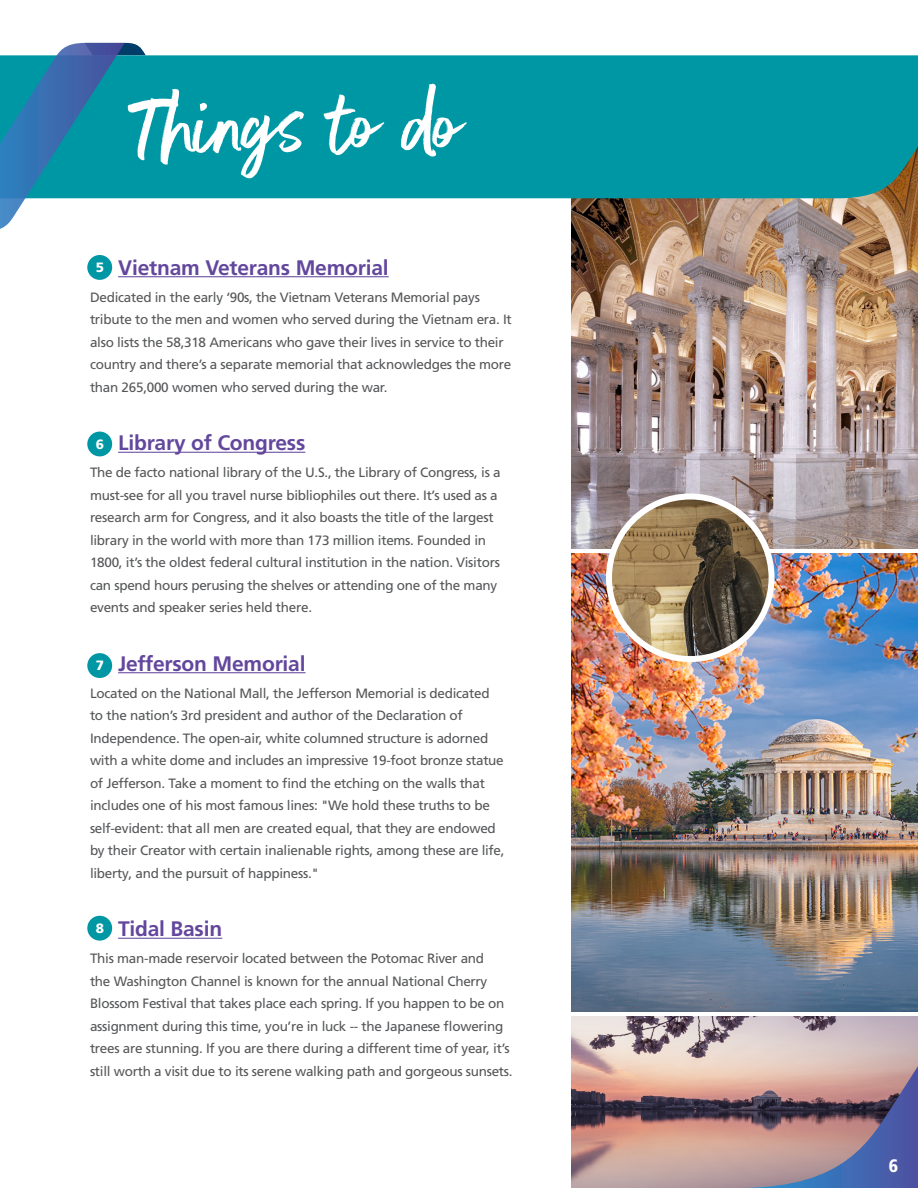
<style>
.page{position:relative;width:918px;height:1188px;background:#fff}
.page>*{position:absolute;margin:0;border:0;box-sizing:border-box;transform-origin:0 0}
.City_Guide_-_Section{font:105px "Better Times";letter-spacing:-.01em;color:#fff}
.City_Guide_-_Attract{font:700 21px "Frutiger LT Pro";letter-spacing:-.01em;color:#63479d}
.t1{font:900 condensed 18px "Frutiger LT Pro";color:#fff}
.City_Guide_-_Attract-2{font:13.5px/22.5px "Frutiger LT Pro";letter-spacing:-.02em;color:#565759}
.CityGuide_-_Bullet_C{font:900 13.5px "Frutiger LT Pro";color:#fff}
</style>
<div class="page">
<img style="left:571px;top:198px;width:347px;height:351px">
<img style="left:571px;top:554px;width:347px;height:458px">
<img style="left:571px;top:1016px;width:347px;height:172px">
<img style="left:609px;top:496px;width:163px;height:163px;border-radius:81px">
<div style="left:606px;top:494px;width:169px;height:168px;border:6px solid #fff;border-radius:50%"></div>
<div style="left:146px;top:55px;width:772px;height:143px;background:#0097a4"></div>
<svg style="left:0;top:43px;width:146px;height:186px"></svg>
<svg style="left:740px;top:1066px;width:178px;height:122px;background:#917c8f"></svg>
<hr style="left:118px;top:276px;width:271px;height:1px;background:#63479d">
<hr style="left:118px;top:452px;width:187px;height:1px;background:#63479d">
<hr style="left:118px;top:672px;width:188px;height:1px;background:#63479d">
<hr style="left:118px;top:938px;width:104px;height:1px;background:#63479d">
<div style="left:87px;top:432px;width:25px;height:24px;background:#0097a4;border-radius:50%"></div>
<div style="left:87px;top:653px;width:25px;height:25px;background:#0097a4;border-radius:50%"></div>
<div style="left:87px;top:255px;width:25px;height:25px;background:#0097a4;border-radius:50%"></div>
<div style="left:87px;top:916px;width:25px;height:25px;background:#0097a4;border-radius:50%"></div>
<p class="City_Guide_-_Section" style="left:130px;top:68px;width:335px">Things to do</p>
<p class="City_Guide_-_Attract" style="left:118px;top:255px;width:272px">Vietnam Veterans Memorial</p>
<p class="City_Guide_-_Attract-2" style="left:90px;top:286px;width:423px">Dedicated in the early ‘90s, the Vietnam Veterans Memorial pays tribute to the men and women who served during the Vietnam era. It also lists the 58,318 Americans who gave their lives in service to their country and there’s a separate memorial that acknowledges the more than 265,000 women who served during the war.</p>
<p class="City_Guide_-_Attract" style="left:118px;top:430px;width:189px">Library of Congress</p>
<p class="City_Guide_-_Attract-2" style="left:90px;top:461px;width:412px">The de facto national library of the U.S., the Library of Congress, is a must-see for all you travel nurse bibliophiles out there. It’s used as a research arm for Congress, and it also boasts the title of the largest library in the world with more than 173 million items. Founded in 1800, it’s the oldest federal cultural institution in the nation. Visitors can spend hours perusing the shelves or attending one of the many events and speaker series held there.</p>
<p class="City_Guide_-_Attract" style="left:118px;top:651px;width:189px">Jefferson Memorial</p>
<p class="City_Guide_-_Attract-2" style="left:90px;top:682px;width:416px">Located on the National Mall, the Jefferson Memorial is dedicated to the nation’s 3rd president and author of the Declaration of Independence. The open-air, white columned structure is adorned with a white dome and includes an impressive 19-foot bronze statue of Jefferson. Take a moment to find the etching on the walls that includes one of his most famous lines: "We hold these truths to be self-evident: that all men are created equal, that they are endowed by their Creator with certain inalienable rights, among these are life, liberty, and the pursuit of happiness."</p>
<p class="City_Guide_-_Attract" style="left:118px;top:916px;width:106px">Tidal Basin</p>
<p class="City_Guide_-_Attract-2" style="left:90px;top:947px;width:424px">This man-made reservoir located between the Potomac River and<br>the Washington Channel is known for the annual National Cherry Blossom Festival that takes place each spring. If you happen to be on assignment during this time, you’re in luck -- the Japanese flowering trees are stunning. If you are there during a different time of year, it’s still worth a visit due to its serene walking path and gorgeous sunsets.</p>
<p class="CityGuide_-_Bullet_C" style="left:96px;top:259px;width:10px">5</p>
<p class="CityGuide_-_Bullet_C" style="left:96px;top:436px;width:10px">6</p>
<p class="CityGuide_-_Bullet_C" style="left:96px;top:657px;width:10px">7</p>
<p class="CityGuide_-_Bullet_C" style="left:96px;top:920px;width:10px">8</p>
<p class="t1" style="left:889px;top:1155px;width:11px">6</p>
</div>
